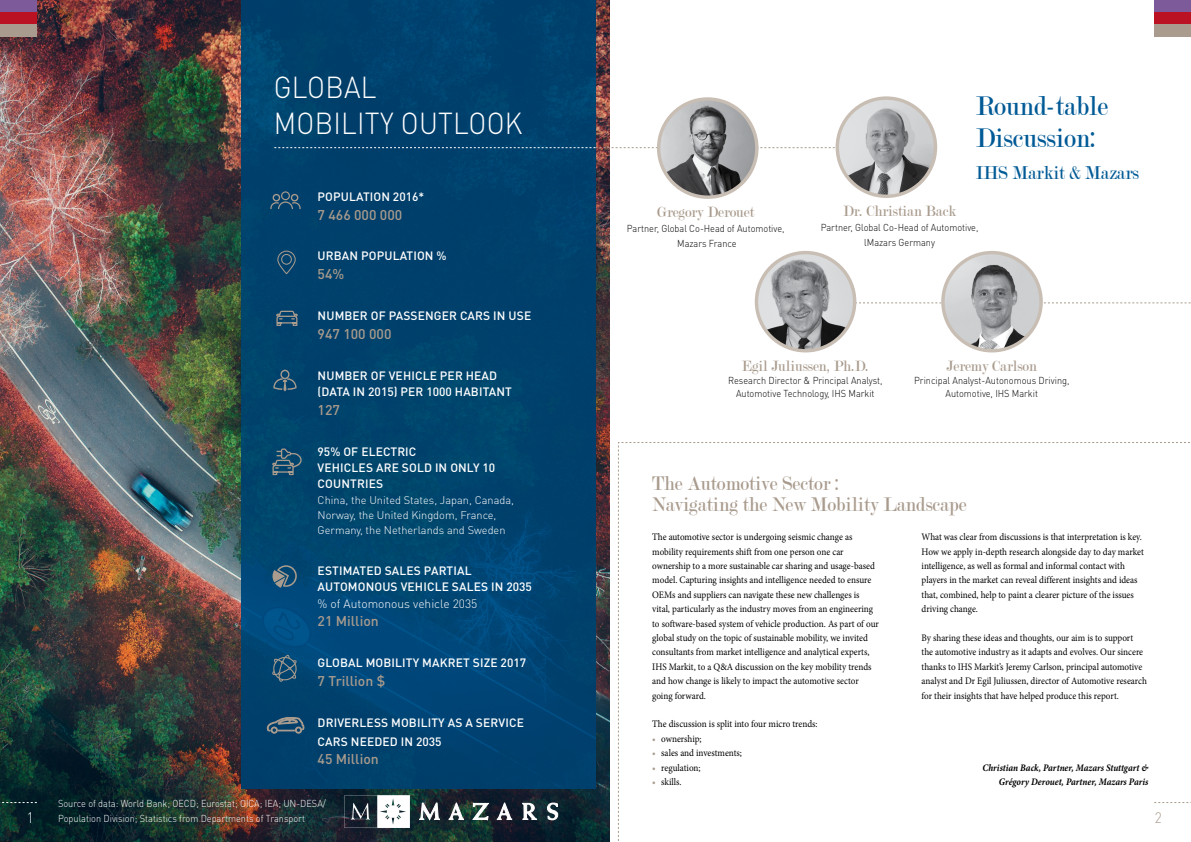
<style>
.page{position:relative;width:1191px;height:842px;background:#fff}
.page>*{position:absolute;margin:0;border:0;box-sizing:border-box;transform-origin:0 0}
.t1{font:300 30px/36px "DIN Pro";letter-spacing:.01em;color:#fff;scale:.92 1}
.t2{font:29px/32px "Modern";color:#005a96;scale:.91 1}
.t3{font:21.2px/21.3px "Modern";color:#a99b8d;scale:.92 1}
.t4{font:20px "Modern";color:#005a96;scale:.91 1}
.t5{font:16px "Modern";color:#a99b8d;scale:.92 1}
.t6{font:300 15px "DIN Pro";color:#fff;scale:.92 1}
.t7{font:300 15px "DIN Pro";color:#a99b8d;scale:.92 1}
.t8{font:500 14px "DIN Pro";color:#a99b8d}
.t9{font:500 12px/16.4px "DIN Pro";letter-spacing:.01em;color:#fff}
.t10{font:300 12px "DIN Pro";color:#fff}
.t11{font:300 11px/15.2px "DIN Pro";color:#fff}
.t12{font:10px/14.4px "Minion Pro";letter-spacing:-.005em;color:#000;scale:.91 1}
.t13{font:300 10px/15px "DIN Pro";color:#000;text-align:center;scale:.91 1}
.t14{font:300 10px/14.4px "DIN Pro";color:#fff;scale:.91 1}
.t15{font:italic 700 10px/14.4px "Minion Pro";color:#000;text-align:right;scale:.91 1}
.s1{color:#a99b8d}
</style>
<div class="page">
<img style="left:0;top:0;width:609px;height:842px">
<img style="left:241px;top:0;width:354px;height:789px">
<svg style="left:272px;top:448px;width:30px;height:27px"></svg>
<svg style="left:267px;top:717px;width:37px;height:17px"></svg>
<svg style="left:276px;top:311px;width:22px;height:15px"></svg>
<svg style="left:270px;top:191px;width:31px;height:18px"></svg>
<svg style="left:272px;top:565px;width:25px;height:23px"></svg>
<svg style="left:272px;top:655px;width:25px;height:27px"></svg>
<svg style="left:277px;top:251px;width:19px;height:23px"></svg>
<svg style="left:273px;top:370px;width:23px;height:21px"></svg>
<div style="left:0;top:0;width:37px;height:12px;background:#7d5a99"></div>
<div style="left:0;top:12px;width:37px;height:13px;background:#ba1222"></div>
<div style="left:0;top:25px;width:37px;height:12px;background:#a99b8d"></div>
<svg style="left:0;top:802px;width:37px;height:1px"></svg>
<svg style="left:274px;top:147px;width:561px;height:1px"></svg>
<img style="left:658px;top:99px;width:99px;height:98px">
<div style="left:657px;top:97px;width:101px;height:102px;border:3px solid #c8beb4;border-radius:50%"></div>
<img style="left:837px;top:98px;width:98px;height:98px;border-radius:49px">
<div style="left:835px;top:96px;width:102px;height:102px;border:3px solid #c8beb4;border-radius:50%"></div>
<svg style="left:856px;top:303px;width:335px;height:1px"></svg>
<img style="left:758px;top:253px;width:96px;height:98px">
<div style="left:754px;top:251px;width:102px;height:101px;border:3px solid #c8beb4;border-radius:50%"></div>
<img style="left:943px;top:253px;width:98px;height:98px;border-radius:49px">
<div style="left:941px;top:251px;width:101px;height:101px;border:3px solid #c8beb4;border-radius:50%"></div>
<div style="left:1154px;top:0;width:37px;height:12px;background:#7d5a99"></div>
<div style="left:1154px;top:12px;width:37px;height:13px;background:#ba1222"></div>
<div style="left:1154px;top:25px;width:37px;height:12px;background:#a99b8d"></div>
<svg style="left:419px;top:802px;width:20px;height:20px"></svg>
<svg style="left:473px;top:803px;width:16px;height:17px"></svg>
<svg style="left:547px;top:803px;width:11px;height:17px"></svg>
<svg style="left:449px;top:803px;width:14px;height:17px"></svg>
<svg style="left:497px;top:803px;width:15px;height:17px"></svg>
<svg style="left:522px;top:803px;width:15px;height:17px"></svg>
<svg style="left:344px;top:795px;width:66px;height:33px"></svg>
<h3 class="t6" style="left:27px;top:807px;width:9px">1</h3>
<h1 class="t1" style="left:274px;top:68px;width:272px">GLOBAL<br>MOBILITY OUTLOOK</h1>
<p class="t9" style="left:318px;top:188px;width:108px">POPULATION 2016*</p>
<h3 class="t8" style="left:317px;top:205px;width:86px">7 466 000 000</h3>
<p class="t9" style="left:318px;top:247px;width:130px">URBAN POPULATION %</p>
<h3 class="t8" style="left:317px;top:265px;width:28px">54%</h3>
<p class="t9" style="left:318px;top:307px;width:215px">NUMBER OF PASSENGER CARS IN USE</p>
<h3 class="t8" style="left:317px;top:324px;width:75px">947 100 000</h3>
<p class="t9" style="left:317px;top:367px;width:196px">NUMBER OF VEHICLE PER HEAD (DATA IN 2015) PER 1000 HABITANT</p>
<h3 class="t8" style="left:317px;top:400px;width:24px">127</h3>
<p class="t9" style="left:317px;top:443px;width:179px">95% OF ELECTRIC<br>VEHICLES ARE SOLD IN ONLY 10<br>COUNTRIES</p>
<p class="t11" style="left:317px;top:492px;width:198px">China, the United States, Japan, Canada,<br>Norway, the United Kingdom, France,<br>Germany, the Netherlands and Sweden</p>
<p class="t9" style="left:318px;top:562px;width:216px">ESTIMATED SALES PARTIAL<br>AUTOMONOUS VEHICLE SALES IN 2035</p>
<p class="t10" style="left:317px;top:595px;width:161px">% of Automonous vehicle 2035</p>
<h3 class="t8" style="left:317px;top:612px;width:63px">21 Million</h3>
<p class="t9" style="left:318px;top:654px;width:210px">GLOBAL MOBILITY MAKRET SIZE 2017</p>
<h3 class="t8" style="left:317px;top:671px;width:69px">7 Trillion $</h3>
<p class="t9" style="left:318px;top:713px;width:208px;line-height:18.8px">DRIVERLESS MOBILITY AS A SERVICE<br>CARS NEEDED IN 2035</p>
<h3 class="t8" style="left:317px;top:750px;width:63px">45 Million</h3>
<p class="t14" style="left:58px;top:796px;width:296px">Source of data: World Bank; OECD; Eurostat; OICA; IEA; UN-DESA/<br>Population Division; Statistics from Departments of Transport</p>
<h3 class="t5" style="left:657px;top:204px;width:107px">Gregory Derouet</h3>
<p class="t13" style="left:627px;top:220px;width:175px">Partner, Global Co-Head of Automotive,<br>Mazars France</p>
<h2 class="t2" style="left:975px;top:91px;width:147px">Round-table<br>Discussion:</h2>
<h3 class="t4" style="left:975px;top:163px;width:181px">IHS Markit &amp; Mazars</h3>
<h3 class="t5" style="left:843px;top:203px;width:124px">Dr. Christian Back</h3>
<p class="t13" style="left:821px;top:220px;width:175px">Partner, Global Co-Head of Automotive, lMazars Germany</p>
<h3 class="t5" style="left:742px;top:358px;width:139px">Egil Juliussen, Ph.D.</h3>
<p class="t13" style="left:728px;top:373px;width:171px;line-height:13px">Research Director &amp; Principal Analyst,<br>Automotive Technology, IHS Markit</p>
<h3 class="t5" style="left:946px;top:358px;width:100px">Jeremy Carlson</h3>
<p class="t13" style="left:914px;top:373px;width:172px;line-height:13px">Principal Analyst-Autonomous Driving,<br>Automotive, IHS Markit</p>
<h3 class="t3" style="left:652px;top:473px;width:343px">The Automotive Sector :<br>Navigating the New Mobility Landscape</h3>
<p class="t12" style="left:652px;top:530px;width:251px">The automotive sector is undergoing seismic change as mobility requirements shift from one person one car ownership to a more sustainable car sharing and usage-based model. Capturing insights and intelligence needed to ensure OEMs and suppliers can navigate these new challenges is vital, particularly as the industry moves from an engineering to software-based system of vehicle production. As part of our global study on the topic of sustainable mobility, we invited consultants from market intelligence and analytical experts, IHS Markit, to a Q&amp;A discussion on the key mobility trends and how change is likely to impact the automotive sector going forward.</p>
<p class="t12" style="left:652px;top:717px;width:183px">The discussion is split into four micro trends:</p>
<p class="t12" style="left:652px;top:731px;width:56px"><span class="s1">•</span> ownership;</p>
<p class="t12" style="left:652px;top:746px;width:100px"><span class="s1">•</span> sales and investments;</p>
<p class="t12" style="left:652px;top:760px;width:55px"><span class="s1">•</span> regulation;</p>
<p class="t12" style="left:652px;top:775px;width:34px"><span class="s1">•</span> skills.</p>
<p class="t12" style="left:921px;top:530px;width:246px">What was clear from discussions is that interpretation is key.<br>How we apply in-depth research alongside day to day market intelligence, as well as formal and informal contact with players in the market can reveal different insights and ideas that, combined, help to paint a clearer picture of the issues driving change.</p>
<p class="t12" style="left:921px;top:631px;width:249px">By sharing these ideas and thoughts, our aim is to support the automotive industry as it adapts and evolves. Our sincere thanks to IHS Markit’s Jeremy Carlson, principal automotive analyst and Dr Egil Juliussen, director of Automotive research for their insights that have helped produce this report.</p>
<p class="t15" style="left:982px;top:760px;width:184px">Christian Back, Partner, Mazars Stuttgart &amp;<br>Grégory Derouet, Partner, Mazars Paris</p>
<h3 class="t7" style="left:1155px;top:807px;width:9px">2</h3>
</div>
